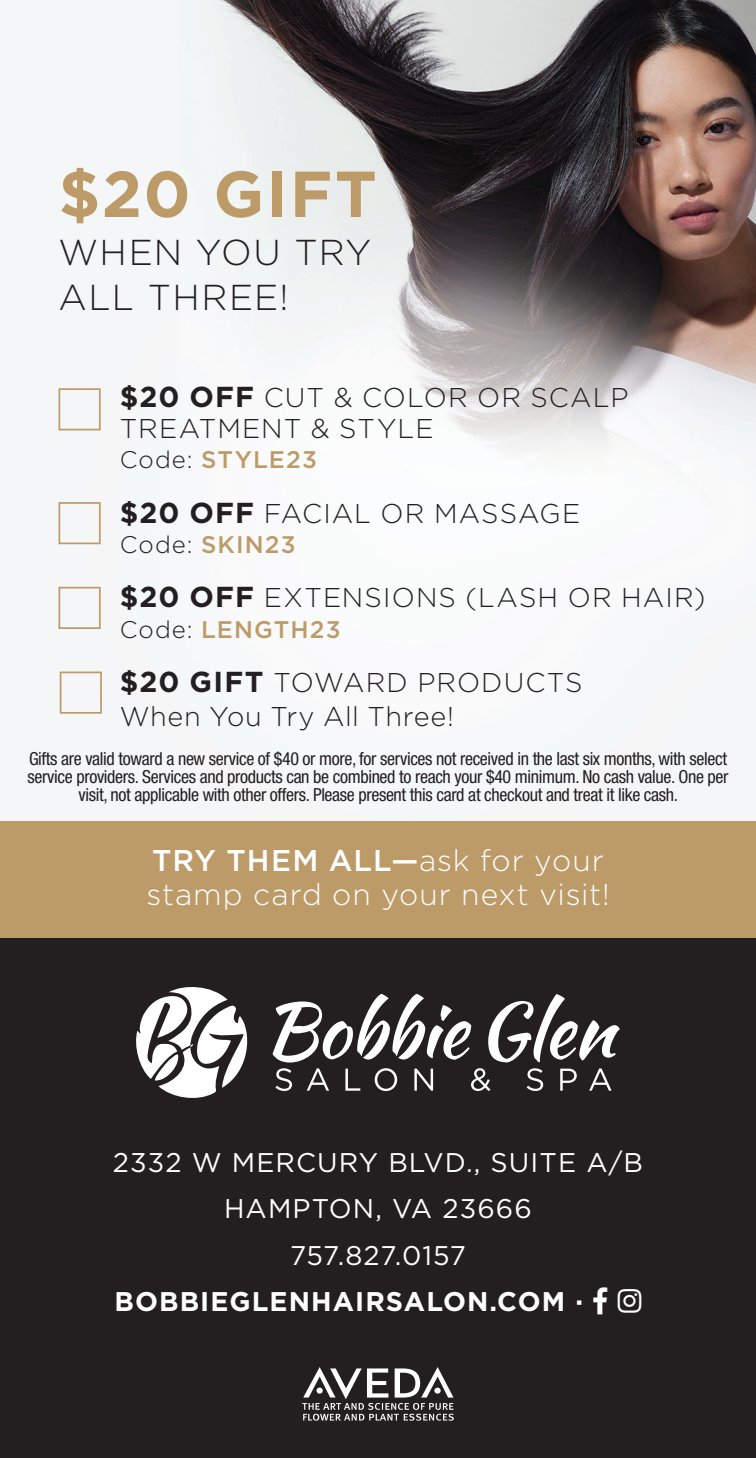
<style>
.page{position:relative;width:756px;height:1458px;background:#fff}
.page>*{position:absolute;margin:0;border:0;box-sizing:border-box;transform-origin:0 0}
.t1{font:700 64.8px "Gotham HTF";letter-spacing:.03em;color:#bc9b69}
.t2{font:300 36px "Gotham HTF";letter-spacing:.035em;color:#231f20}
.t3{font:300 30px "Gotham HTF";letter-spacing:.03em;color:#fff}
.t4{font:500 30px "Gotham HTF";letter-spacing:.03em;color:#fff}
.t5{font:300 27.3px/30.6px "Gotham HTF";letter-spacing:.04em;color:#231f20}
.t6{font:300 27.3px "Gotham HTF";letter-spacing:.02em;color:#231f20}
.t7{font:27px "Gotham HTF";letter-spacing:.04em;color:#fff}
.t8{font:700 27px "Gotham HTF";letter-spacing:.04em;color:#fff}
.t9{font:500 24px "Gotham HTF";letter-spacing:.05em;color:#bc9b69}
.t10{font:condensed 18px/18px "Helvetica Neue LT Pro";letter-spacing:-.02em;color:#231f20;text-align:center}
.s1{font-weight:700;font-size:28.8px}
.s2{font-weight:300;color:#231f20}
.s3{font-weight:300}
</style>
<div class="page">
<img style="left:0;top:0;width:756px;height:821px">
<div style="left:0;top:923px;width:756px;height:535px;background:#231f20"></div>
<div style="left:59px;top:388px;width:42px;height:42px;border:2px solid #bc9b69"></div>
<div style="left:59px;top:502px;width:42px;height:42px;border:2px solid #bc9b69"></div>
<div style="left:59px;top:587px;width:42px;height:42px;border:2px solid #bc9b69"></div>
<div style="left:60px;top:672px;width:42px;height:42px;border:2px solid #bc9b69"></div>
<svg style="left:302px;top:1367px;width:152px;height:54px"></svg>
<div style="left:0;top:821px;width:756px;height:117px;background:#bc9b69"></div>
<svg style="left:136px;top:987px;width:112px;height:111px"></svg>
<svg style="left:273px;top:994px;width:347px;height:97px"></svg>
<p class="t1" style="left:59px;top:157px;width:320px">$20 GIFT</p>
<p class="t2" style="left:59px;top:233px;width:314px">WHEN YOU TRY</p>
<p class="t2" style="left:59px;top:278px;width:232px">ALL THREE!</p>
<p class="t5" style="left:120px;top:382px;width:510px"><span class="s1">$20 OFF</span> CUT &amp; COLOR OR SCALP<br>TREATMENT &amp; STYLE</p>
<p class="t9" style="left:120px;top:446px;width:199px"><span class="s2">Code:</span> STYLE23</p>
<p class="t5" style="left:120px;top:497px;width:462px"><span class="s1">$20 OFF</span> FACIAL OR MASSAGE</p>
<p class="t9" style="left:120px;top:531px;width:177px"><span class="s2">Code:</span> SKIN23</p>
<p class="t5" style="left:120px;top:582px;width:587px"><span class="s1">$20 OFF</span> EXTENSIONS (LASH OR HAIR)</p>
<p class="t9" style="left:120px;top:616px;width:222px"><span class="s2">Code:</span> LENGTH23</p>
<p class="t5" style="left:120px;top:667px;width:464px"><span class="s1">$20 GIFT</span> TOWARD PRODUCTS</p>
<p class="t6" style="left:120px;top:702px;width:336px">When You Try All Three!</p>
<p class="t10" style="left:27px;top:749px;width:703px">Gifts are valid toward a new service of $40 or more, for services not received in the last six months, with select service providers. Services and products can be combined to reach your $40 minimum. No cash value. One per visit, not applicable with other offers. Please present this card at checkout and treat it like cash.</p>
<p class="t4" style="left:152px;top:844px;width:453px">TRY THEM ALL—<span class="s3">ask for your</span></p>
<p class="t3" style="left:146px;top:878px;width:465px">stamp card on your next visit!</p>
<p class="t7" style="left:113px;top:1147px;width:532px">2332 W MERCURY BLVD., SUITE A/B</p>
<p class="t7" style="left:224px;top:1194px;width:309px">HAMPTON, VA 23666</p>
<p class="t7" style="left:290px;top:1240px;width:177px">757.827.0157</p>
<p class="t8" style="left:115px;top:1286px;width:528px">BOBBIEGLENHAIRSALON.COM · □□ ■▲▼</p>
</div>
